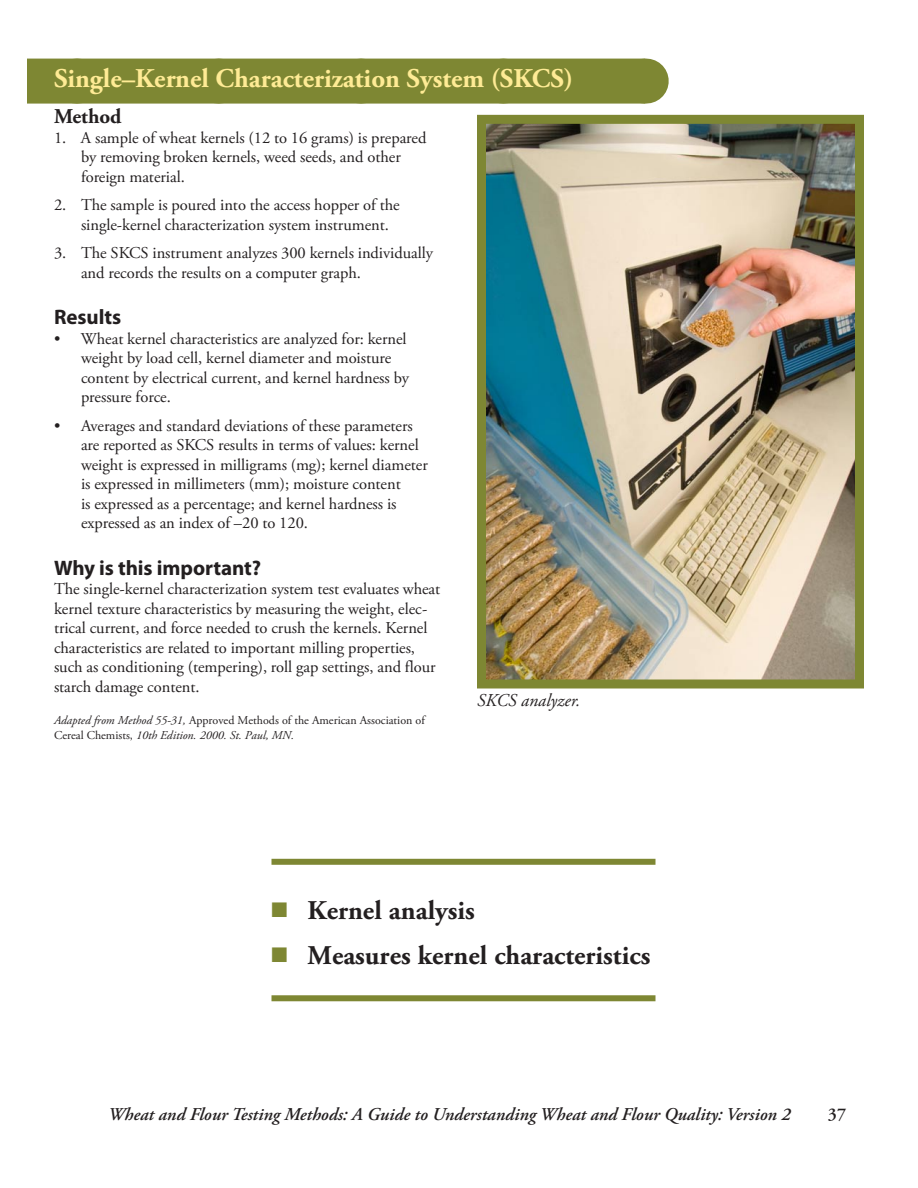
<style>
.page{position:relative;width:918px;height:1188px;background:#fff}
.page>*{position:absolute;margin:0;border:0;box-sizing:border-box;transform-origin:0 0}
.t1{font:700 27px "Adobe Garamond Pro";color:#231f20}
.t2{font:700 27px "Adobe Garamond Pro";color:#ffeb95}
.t3{font:700 21px "Myriad Pro";color:#231f20}
.t4{font:700 21px "Adobe Garamond Pro";color:#231f20}
.t5{font:italic 600 18px "Adobe Garamond Pro";color:#231f20}
.t6{font:italic 18px "Adobe Garamond Pro";color:#231f20}
.t7{font:600 18px "Adobe Garamond Pro";color:#231f20}
.t8{font:16.5px/19.5px "Adobe Garamond Pro";letter-spacing:-.005em;color:#231f20}
.t9{font:12px/15px "Adobe Garamond Pro";color:#231f20}
.s1{font-style:italic}
.s2{color:#7e8733}
</style>
<div class="page">
<div style="left:27px;top:59px;width:618px;height:45px;background:#7e8733"></div>
<svg style="left:219px;top:103px;width:355px;height:1px"></svg>
<hr style="left:645px;top:59px;width:1px;height:45px;background:#7e8733">
<img style="left:487px;top:125px;width:367px;height:553px">
<div style="left:477px;top:115px;width:387px;height:573px;border:9px solid #7e8733"></div>
<div style="left:272px;top:859px;width:384px;height:6px;background:#7e8733"></div>
<div style="left:272px;top:995px;width:384px;height:6px;background:#7e8733"></div>
<h1 class="t2" style="left:54px;top:63px;width:521px">Single–Kernel Characterization System (SKCS)</h1>
<p class="t4" style="left:54px;top:104px;width:69px">Method</p>
<p class="t8" style="left:81px;top:128px;width:347px;text-indent:-27px">1. A sample of wheat kernels (12 to 16 grams) is prepared by removing broken kernels, weed seeds, and other foreign material.</p>
<p class="t8" style="left:81px;top:196px;width:320px;text-indent:-27px">2. The sample is poured into the access hopper of the single-kernel characterization system instrument.</p>
<p class="t8" style="left:81px;top:244px;width:354px;text-indent:-27px">3. The SKCS instrument analyzes 300 kernels individually and records the results on a computer graph.</p>
<p class="t3" style="left:54px;top:303px;width:69px">Results</p>
<p class="t8" style="left:81px;top:329px;width:330px;text-indent:-27px">• Wheat kernel characteristics are analyzed for: kernel weight by load cell, kernel diameter and moisture content by electrical current, and kernel hardness by pressure force.</p>
<p class="t8" style="left:81px;top:416px;width:348px;text-indent:-27px">• Averages and standard deviations of these parameters are reported as SKCS results in terms of values: kernel weight is expressed in milligrams (mg); kernel diameter is expressed in millimeters (mm); moisture content<br>is expressed as a percentage; and kernel hardness is expressed as an index of –20 to 120.</p>
<p class="t3" style="left:54px;top:554px;width:209px">Why is this important?</p>
<p class="t8" style="left:54px;top:580px;width:388px">The single-kernel characterization system test evaluates wheat kernel texture characteristics by measuring the weight, elec&shy;trical current, and force needed to crush the kernels. Kernel characteristics are related to important milling properties, such as conditioning (tempering), roll gap settings, and flour starch damage content.</p>
<p class="t9" style="left:54px;top:713px;width:372px"><span class="s1">Adapted from Method 55-31,</span> Approved Methods of the American Association of<br>Cereal Chemists, <span class="s1">10th Edition. 2000. St. Paul, MN.</span></p>
<p class="t6" style="left:477px;top:690px;width:105px">SKCS analyzer.</p>
<h1 class="t1" style="left:272px;top:895px;width:205px"><span class="s2">■</span> Kernel analysis</h1>
<h1 class="t1" style="left:272px;top:940px;width:380px"><span class="s2">■</span> Measures kernel characteristics</h1>
<p class="t5" style="left:108px;top:1104px;width:684px">Wheat and Flour Testing Methods: A Guide to Understanding Wheat and Flour Quality: Version 2</p>
<p class="t7" style="left:828px;top:1104px;width:19px">37</p>
</div>
